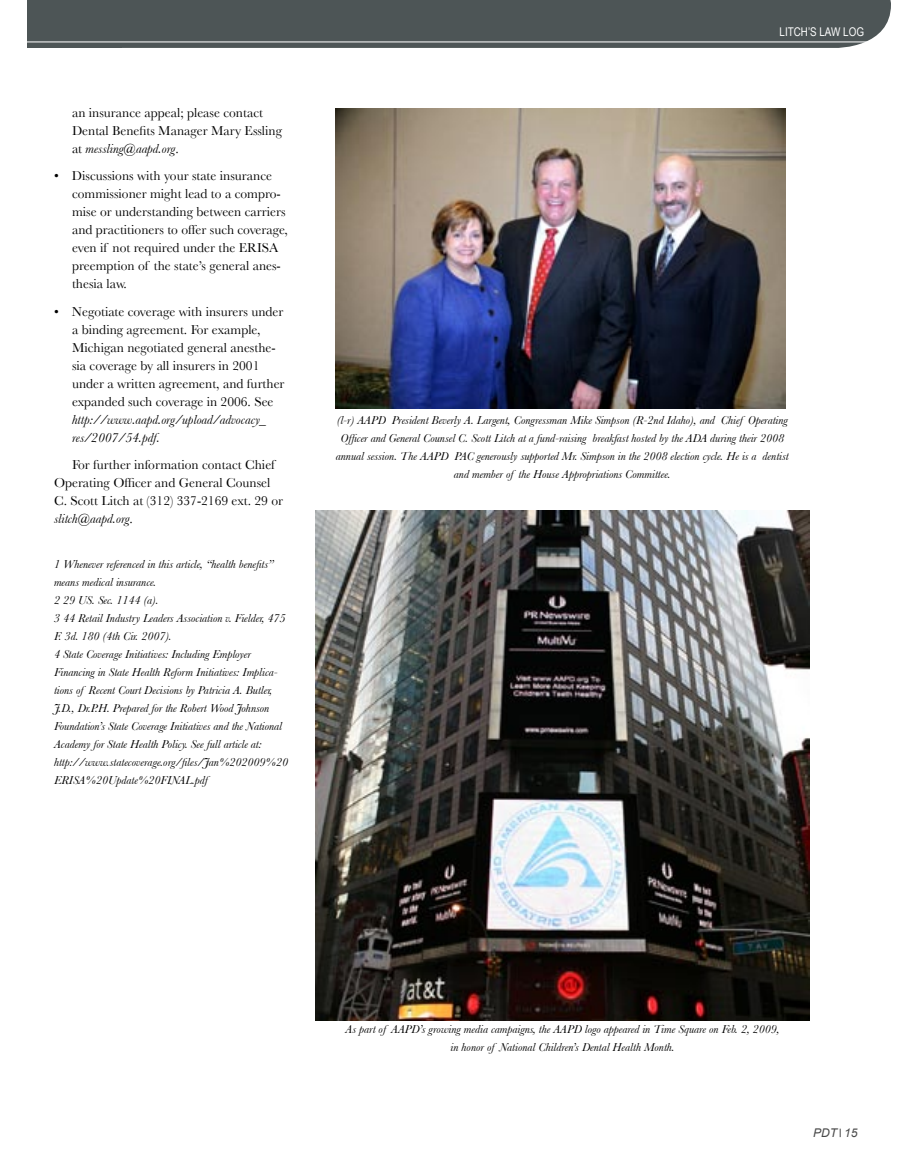
<style>
.page{position:relative;width:918px;height:1175px;background:#fff}
.page>*{position:absolute;margin:0;border:0;box-sizing:border-box;transform-origin:0 0}
.Bullet_Text{font:13.5px/18px "Baskerville";color:#000}
.Body_Text{font:13.5px/18px "Baskerville";color:#000}
.Caption_black{font:italic 12px/18px "Baskerville";color:#000;text-align:center}
.Article_Title{font:12px "Arial Narrow";color:#fff}
.t1{font:italic 12px "Arial";color:#484848}
.s1{font-style:italic}
</style>
<div class="page">
<div style="left:121px;top:0;width:770px;height:48px;background:#4d5556"></div>
<div style="left:27px;top:0;width:94px;height:48px;background:#4d5556"></div>
<hr style="left:14px;top:42px;width:904px;height:1px;background:#fff">
<img style="left:315px;top:510px;width:495px;height:510px">
<img style="left:336px;top:108px;width:450px;height:300px">
<p class="Bullet_Text" style="left:72px;top:104px;width:212px">an insurance appeal; please contact<br>Dental Benefits Manager Mary Essling at <span class="s1">messling@aapd.org</span>.</p>
<p class="Bullet_Text" style="left:72px;top:167px;width:217px;text-indent:-18px">• Discussions with your state insurance commissioner might lead to a compro&shy;mise or understanding between carriers and practitioners to offer such coverage, even if not required under the ERISA preemption of the state’s general anes&shy;thesia law.</p>
<p class="Bullet_Text" style="left:72px;top:302px;width:214px;text-indent:-18px">• Negotiate coverage with insurers under a binding agreement. For example, Michigan negotiated general anesthe&shy;sia coverage by all insurers in 2001 under a written agreement, and further expanded such coverage in 2006. See <span class="s1">http://www.aapd.org/upload/advocacy_ res/2007/54.pdf.</span></p>
<p class="Body_Text" style="left:54px;top:455px;width:231px;text-indent:18px">For further information contact Chief Operating Officer and General Counsel C. Scott Litch at (312) 337-2169 ext. 29 or <span class="s1">slitch@aapd.org</span>.</p>
<p class="Caption_black" style="left:54px;top:555px;width:236px;text-align:left">1 Whenever referenced in this article, “health benefits” means medical insurance.<br>2 29 US. Sec. 1144 (a).<br>3 44 Retail Industry Leaders Association v. Fielder, 475<br>F. 3d. 180 (4th Cir. 2007).<br>4 State Coverage Initiatives: Including Employer Financing in State Health Reform Initiatives: Implica&shy;tions of Recent Court Decisions by Patricia A. Butler, J.D., Dr.P.H. Prepared for the Robert Wood Johnson Foundation’s State Coverage Initiatives and the National Academy for State Health Policy. See full article at: http://www.statecoverage.org/files/Jan%202009%20<br>ERISA%20Update%20FINAL.pdf</p>
<p class="Article_Title" style="left:780px;top:25px;width:86px">LITCH’S LAW LOG</p>
<p class="Caption_black" style="left:336px;top:411px;width:454px">(l-r) AAPD President Beverly A. Largent, Congressman Mike Simpson (R-2nd Idaho), and Chief Operating Officer and General Counsel C. Scott Litch at a fund-raising breakfast hosted by the ADA during their 2008 annual session. The AAPD PAC generously supported Mr. Simpson in the 2008 election cycle. He is a dentist and member of the House Appropriations Committee.</p>
<p class="Caption_black" style="left:346px;top:1020px;width:436px">As part of AAPD’s growing media campaigns, the AAPD logo appeared in Time Square on Feb. 2, 2009, in honor of National Children’s Dental Health Month.</p>
<p class="t1" style="left:813px;top:1126px;width:25px">PDT</p>
<p class="t1" style="left:844px;top:1126px;width:15px">15</p>
</div>
